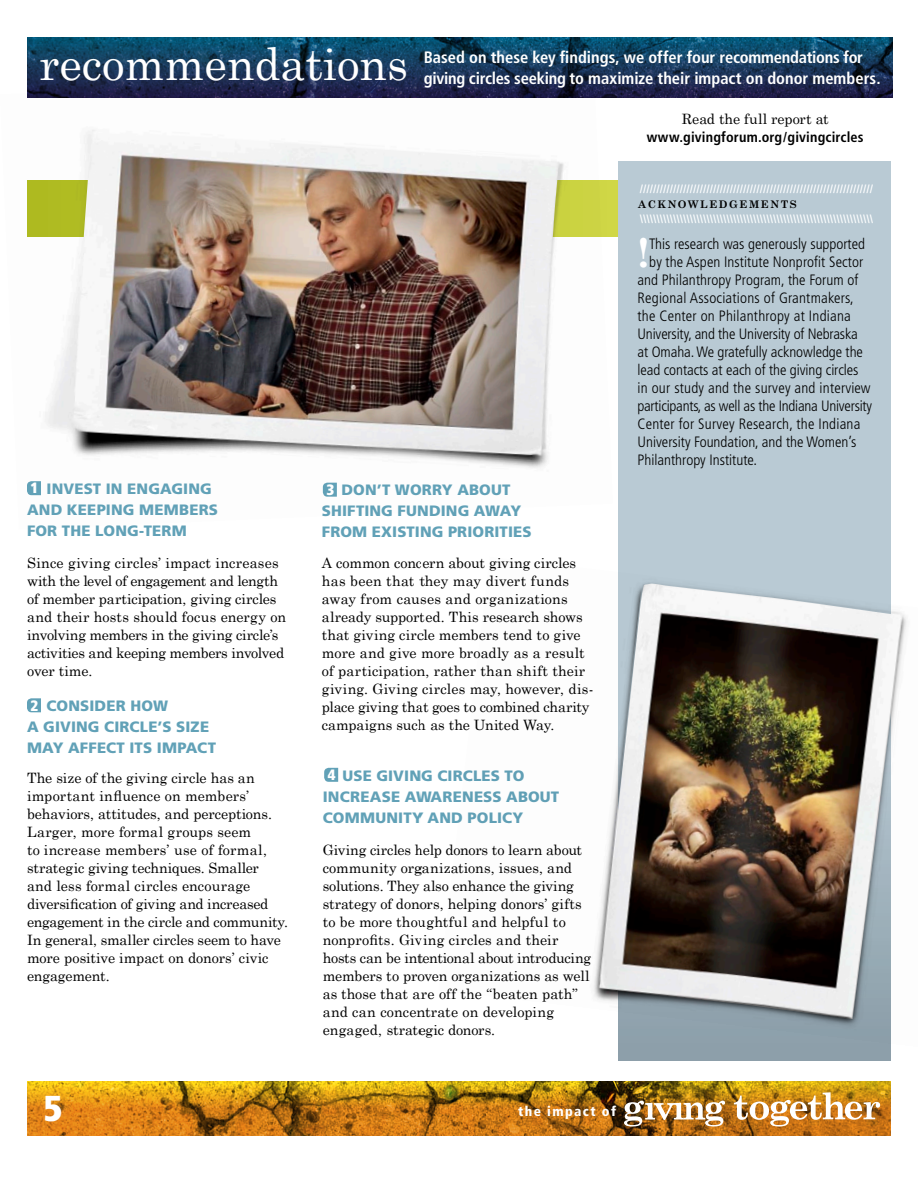
<style>
.page{position:relative;width:918px;height:1188px;background:#fff}
.page>*{position:absolute;margin:0;border:0;box-sizing:border-box;transform-origin:0 0}
.t1{font:45px "Century Schoolbook";color:#fff}
.t2{font:700 39.9px "Century Schoolbook";color:#fff}
.t3{font:900 condensed 36px "Frutiger";color:#fff}
.t4{font:700 condensed 16.5px/21px "Frutiger";letter-spacing:-.005em;color:#fff}
.t5{font:300 condensed 15px "Frutiger";color:#000}
.t6{font:900 15px/21px "Frutiger";letter-spacing:.01em;color:#61a1b7}
.t7{font:900 condensed 15px "Frutiger";color:#fff}
.t8{font:14.25px/18px "Century Schoolbook";color:#000}
.t9{font:700 condensed 14.25px "Frutiger";letter-spacing:.01em;color:#000}
.t10{font:900 condensed 13.65px "Frutiger";letter-spacing:.1em;color:#fff}
.t11{font:700 condensed 12px "Frutiger";color:#fff}
.t12{font:700 10.5px "Century Schoolbook";letter-spacing:.15em;color:#000}
</style>
<div class="page">
<svg style="left:27px;top:38px;width:866px;height:60px;background:#143e5f"></svg>
<svg style="left:27px;top:1082px;width:864px;height:54px;background:#bc7c13"></svg>
<img style="left:27px;top:69px;width:586px;height:427px">
<div style="left:618px;top:161px;width:273px;height:899px;background:#b9cad4"></div>
<img style="left:593px;top:582px;width:314px;height:466px">
<svg style="left:27px;top:698px;width:14px;height:14px"></svg>
<svg style="left:27px;top:481px;width:14px;height:14px"></svg>
<svg style="left:323px;top:483px;width:14px;height:14px"></svg>
<svg style="left:324px;top:768px;width:14px;height:14px"></svg>
<img style="left:734px;top:1092px;width:146px;height:35px">
<svg style="left:624px;top:1101px;width:101px;height:25px"></svg>
<h1 class="t1" style="left:40px;top:36px;width:370px">recommendations</h1>
<p class="t4" style="left:424px;top:46px;width:458px">Based on these key findings, we offer four recommendations for giving circles seeking to maximize their impact on donor members.</p>
<p class="t8" style="left:682px;top:109px;width:149px">Read the full report at</p>
<p class="t9" style="left:647px;top:128px;width:219px">www.givingforum.org/givingcircles</p>
<p class="t11" style="left:640px;top:181px;width:235px">//////////////////////////////////////////////////////////////////////</p>
<p class="t7" style="left:30px;top:479px;width:9px">1</p>
<p class="t6" style="left:27px;top:478px;width:193px;text-indent:5px">I NVEST IN ENGAGING<br>AND KEEPING MEMBERS<br>FOR THE LONG-TERM</p>
<p class="t6" style="left:322px;top:479px;width:211px;text-indent:5px">DON’T WORRY ABOUT<br>SHIFTING FUNDING AWAY<br>FROM EXISTING PRIORITIES</p>
<p class="t7" style="left:326px;top:480px;width:9px">3</p>
<p class="t8" style="left:27px;top:553px;width:261px">Since giving circles’ impact increases with the level of engagement and length of member participation, giving circles and their hosts should focus energy on involving members in the giving circle’s activities and keeping members involved over time.</p>
<p class="t8" style="left:322px;top:553px;width:273px">A common concern about giving circles has been that they may divert funds away from causes and organizations already supported. This research shows that giving circle members tend to give more and give more broadly as a result of participation, rather than shift their giving. Giving circles may, however, dis&shy;place giving that goes to combined charity campaigns such as the United Way.</p>
<p class="t7" style="left:30px;top:696px;width:9px">2</p>
<p class="t6" style="left:27px;top:695px;width:191px;text-indent:20px">CONSIDER HOW<br>A GIVING CIRCLE’S SIZE<br>MAY AFFECT ITS IMPACT</p>
<p class="t8" style="left:27px;top:768px;width:262px">The size of the giving circle has an important influence on members’ behaviors, attitudes, and perceptions.<br>Larger, more formal groups seem<br>to increase members’ use of formal, strategic giving techniques. Smaller<br>and less formal circles encourage diversification of giving and increased engagement in the circle and community.<br>In general, smaller circles seem to have more positive impact on donors’ civic engagement.</p>
<p class="t7" style="left:328px;top:766px;width:9px">4</p>
<p class="t6" style="left:323px;top:765px;width:238px;text-indent:20px">USE GIVING CIRCLES TO<br>INCREASE AWARENESS ABOUT<br>COMMUNITY AND POLICY</p>
<p class="t8" style="left:323px;top:840px;width:270px">Giving circles help donors to learn about community organizations, issues, and solutions. They also enhance the giving strategy of donors, helping donors’ gifts to be more thoughtful and helpful to nonprofits. Giving circles and their hosts can be intentional about introducing members to proven organizations as well as those that are off the “beaten path” and can concentrate on developing engaged, strategic donors.</p>
<p class="t12" style="left:638px;top:198px;width:159px">ACKNOWLEDGEMENTS</p>
<h2 class="t2" style="left:638px;top:229px;width:13px">!</h2>
<p class="t5" style="left:649px;top:236px;width:217px">This research was generously supported</p>
<p class="t11" style="left:640px;top:212px;width:235px">\\\\\\\\\\\\\\\\\\\\\\\\\\\\\\\\\\\\\\\\\\\\\\\\\\\\\\\\\\\\\\\\\\\\\\</p>
<p class="t5" style="left:649px;top:254px;width:215px">by the Aspen Institute Nonprofit Sector</p>
<p class="t5" style="left:637px;top:272px;width:222px">and Philanthropy Program, the Forum of</p>
<p class="t5" style="left:637px;top:290px;width:218px">Regional Associations of Grantmakers,</p>
<p class="t5" style="left:637px;top:308px;width:215px">the Center on Philanthropy at Indiana</p>
<p class="t5" style="left:637px;top:326px;width:222px">University, and the University of Nebraska</p>
<p class="t5" style="left:637px;top:344px;width:227px">at Omaha. We gratefully acknowledge the</p>
<p class="t5" style="left:637px;top:362px;width:222px">lead contacts at each of the giving circles</p>
<p class="t5" style="left:637px;top:380px;width:235px">in our study and the survey and interview</p>
<p class="t5" style="left:637px;top:398px;width:236px">participants, as well as the Indiana University</p>
<p class="t5" style="left:637px;top:416px;width:224px">Center for Survey Research, the Indiana</p>
<p class="t5" style="left:637px;top:434px;width:220px">University Foundation, and the Women’s</p>
<p class="t5" style="left:637px;top:452px;width:121px">Philanthropy Institute.</p>
<h3 class="t3" style="left:44px;top:1086px;width:20px">5</h3>
<p class="t10" style="left:518px;top:1104px;width:100px">the impact of</p>
</div>
